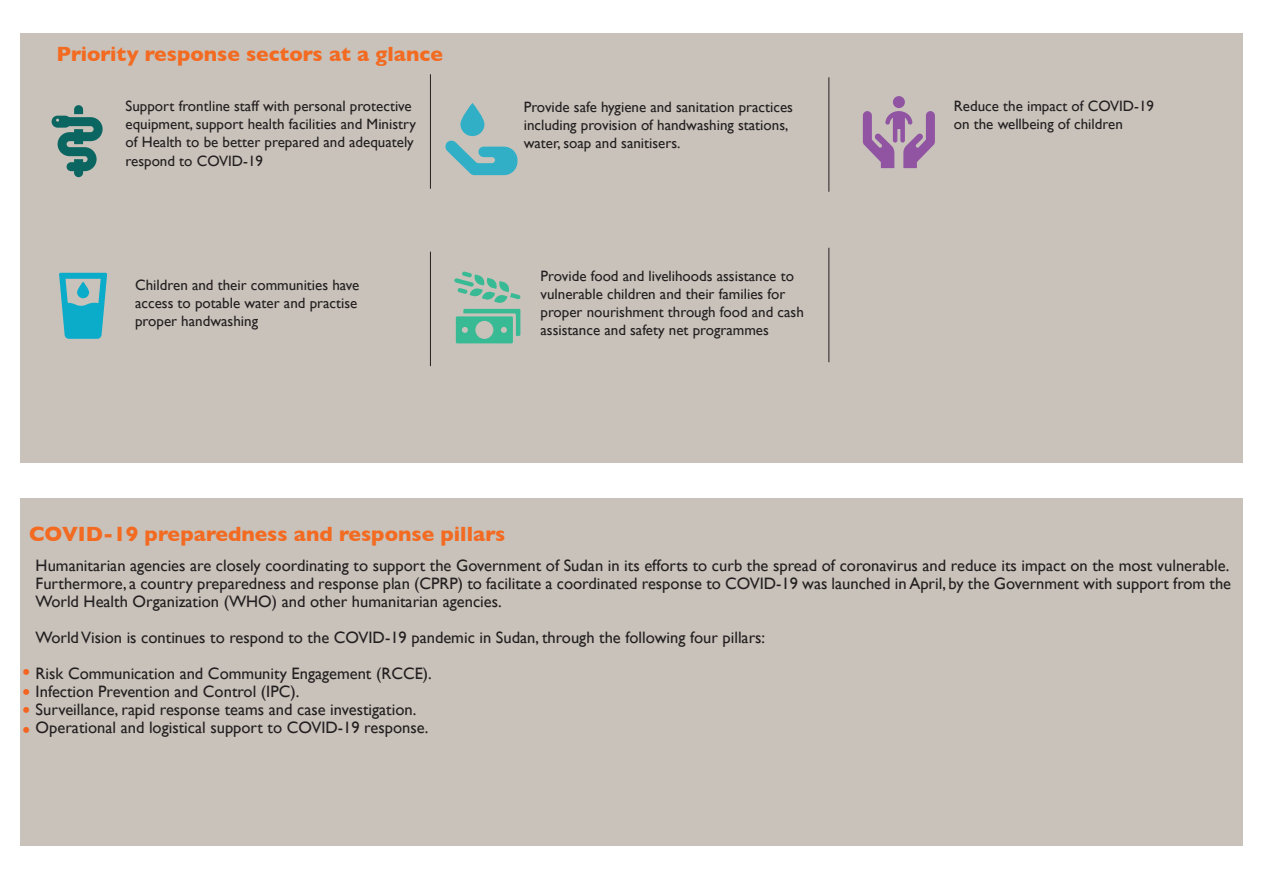
<style>
.page{position:relative;width:1264px;height:894px;background:#fff}
.page>*{position:absolute;margin:0;border:0;box-sizing:border-box;transform-origin:0 0}
.t1{font:700 21px "Gill Sans";color:#f36a21}
.t2{font:700 18.15px "Gill Sans";color:#f36421}
.t3{font:16.5px/18px "Gill Sans";color:#231f20;text-align:justify}
.t4{font:15px/18px "Gill Sans";color:#231f20}
.s1{font-weight:700;font-size:18px;color:#f36421}
.s2{font-weight:700;font-size:18.15px;color:#f36421}
</style>
<div class="page">
<div style="left:20px;top:33px;width:632px;height:429px;background:#c8c2ba"></div>
<div style="left:626px;top:33px;width:616px;height:429px;background:#c8c2ba"></div>
<div style="left:20px;top:498px;width:1222px;height:347px;background:#c8c2ba"></div>
<svg style="left:445px;top:103px;width:72px;height:72px"></svg>
<svg style="left:59px;top:273px;width:48px;height:66px"></svg>
<svg style="left:456px;top:309px;width:64px;height:34px"></svg>
<svg style="left:454px;top:271px;width:66px;height:32px"></svg>
<svg style="left:52px;top:105px;width:51px;height:72px"></svg>
<div style="left:892px;top:96px;width:12px;height:12px;background:#9054a2;border-radius:50%"></div>
<svg style="left:862px;top:111px;width:72px;height:57px"></svg>
<hr style="left:430px;top:74px;width:1px;height:115px;background:#231f20">
<hr style="left:828px;top:248px;width:1px;height:114px;background:#231f20">
<hr style="left:828px;top:77px;width:1px;height:115px;background:#231f20">
<hr style="left:430px;top:251px;width:1px;height:115px;background:#231f20">
<p class="t1" style="left:57px;top:37px;width:388px">Priority response sectors at a glance</p>
<p class="t4" style="left:126px;top:97px;width:292px">Support frontline staff with personal protective equipment, support health facilities and Ministry of Health to be better prepared and adequately respond to COVID-19</p>
<p class="t4" style="left:523px;top:98px;width:271px">Provide safe hygiene and sanitation practices including provision of handwashing stations, water, soap and sanitisers.</p>
<p class="t4" style="left:953px;top:97px;width:202px">Reduce the impact of COVID-19 on the wellbeing of children</p>
<p class="t4" style="left:135px;top:276px;width:225px">Children and their communities have access to potable water and practise proper handwashing</p>
<p class="t4" style="left:540px;top:267px;width:265px">Provide food and livelihoods assistance to vulnerable children and their families for proper nourishment through food and cash assistance and safety net programmes</p>
<p class="t1" style="left:29px;top:517px;width:477px">COVID-19 preparedness and response pillars</p>
<p class="t3" style="left:36px;top:556px;width:1196px">Humanitarian agencies are closely coordinating to support the Government of Sudan in its efforts to curb the spread of coronavirus and reduce its impact on the most vulnerable.<br>Furthermore, a country preparedness and response plan (CPRP) to facilitate a coordinated response to COVID-19 was launched in April, by the Government with support from the World Health Organization (WHO) and other humanitarian agencies.</p>
<p class="t3" style="left:36px;top:628px;width:731px">World Vision is continues to respond to the COVID-19 pandemic in Sudan, through the following four pillars:</p>
<p class="t3" style="left:22px;top:664px;width:411px"><span class="s1">•</span> Risk Communication and Community Engagement (RCCE).</p>
<p class="t3" style="left:22px;top:682px;width:279px"><span class="s1">•</span> Infection Prevention and Control (IPC).</p>
<p class="t3" style="left:36px;top:700px;width:394px;text-indent:-14px"><span class="s2">•</span> Surveillance, rapid response teams and case investigation.<br>Operational and logistical support to COVID-19 response.</p>
<p class="t2" style="left:22px;top:715px;width:10px">•</p>
</div>
